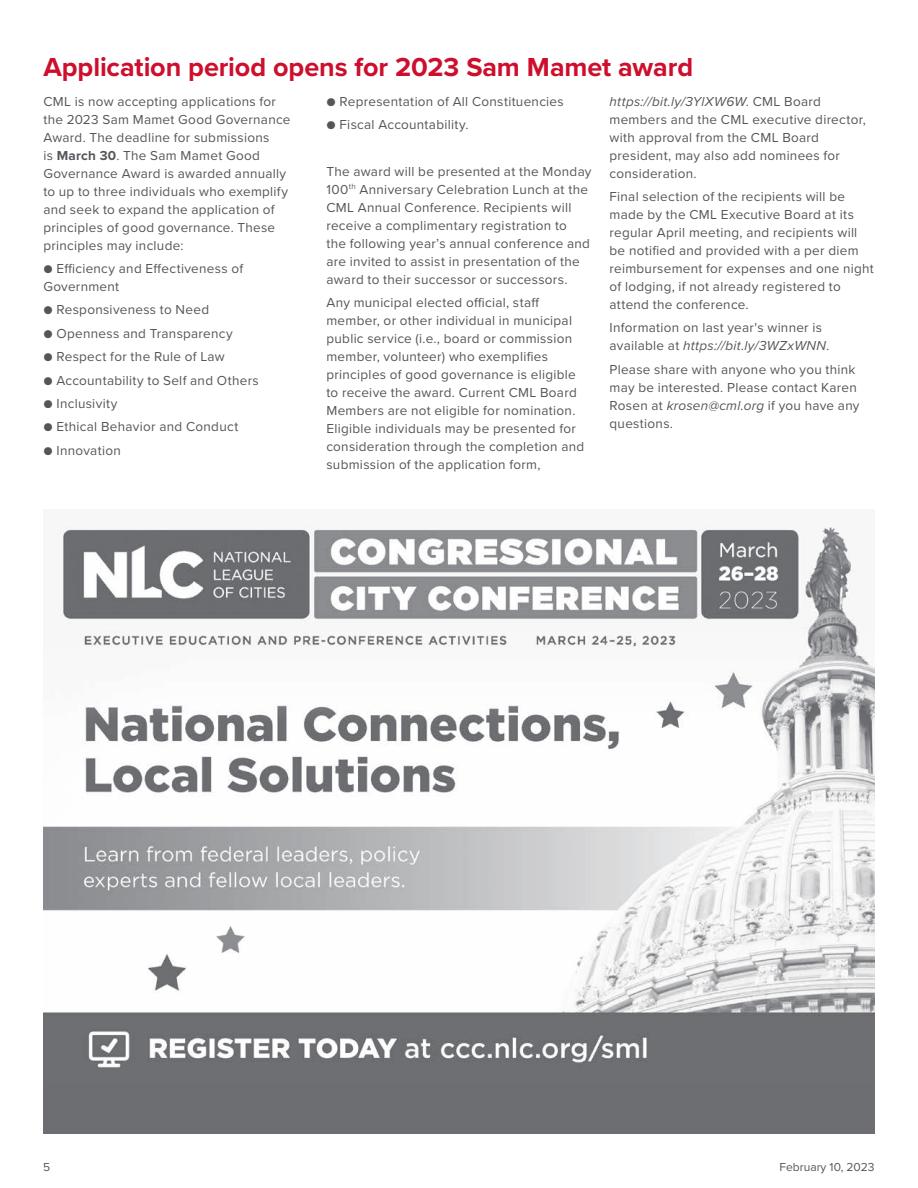
<style>
.page{position:relative;width:918px;height:1188px;background:#fff}
.page>*{position:absolute;margin:0;border:0;box-sizing:border-box;transform-origin:0 0}
.t1{font:700 27px "Proxima Nova";letter-spacing:-.005em;color:#ce0e2d}
.t2{font:13.5px/18px "Proxima Nova";letter-spacing:.02em;color:#54565a}
.t3{font:12px "Proxima Nova";color:#54565a}
.s1{font-weight:700}
.s2{font-style:italic}
</style>
<div class="page">
<div style="left:43px;top:1013px;width:832px;height:121px;background:#6d6e72"></div>
<img style="left:43px;top:526px;width:832px;height:542px">
<h1 class="t1" style="left:43px;top:47px;width:651px">Application period opens for 2023 Sam Mamet award</h1>
<p class="t2" style="left:43px;top:92px;width:249px">CML is now accepting applications for the 2023 Sam Mamet Good Governance Award. The deadline for submissions<br>is <span class="s1">March 30</span>. The Sam Mamet Good Governance Award is awarded annually to up to three individuals who exemplify and seek to expand the application of principles of good governance. These principles may include:</p>
<p class="t2" style="left:43px;top:259px;width:201px">● Efficiency and Effectiveness of<br>Government</p>
<p class="t2" style="left:43px;top:300px;width:167px">● Responsiveness to Need</p>
<p class="t2" style="left:43px;top:324px;width:191px">● Openness and Transparency</p>
<p class="t2" style="left:43px;top:347px;width:183px">● Respect for the Rule of Law</p>
<p class="t2" style="left:43px;top:370px;width:217px">● Accountability to Self and Others</p>
<p class="t2" style="left:43px;top:394px;width:76px">● Inclusivity</p>
<p class="t2" style="left:43px;top:417px;width:197px">● Ethical Behavior and Conduct</p>
<p class="t2" style="left:43px;top:441px;width:79px">● Innovation</p>
<p class="t2" style="left:326px;top:91px;width:239px">● Representation of All Constituencies</p>
<p class="t2" style="left:326px;top:115px;width:144px">● Fiscal Accountability.</p>
<p class="t2" style="left:326px;top:162px;width:267px">The award will be presented at the Monday 100<sup>th</sup> Anniversary Celebration Lunch at the CML Annual Conference. Recipients will receive a complimentary registration to<br>the following year’s annual conference and are invited to assist in presentation of the award to their successor or successors.</p>
<p class="t2" style="left:326px;top:293px;width:259px">Any municipal elected official, staff member, or other individual in municipal public service (i.e., board or commission member, volunteer) who exemplifies principles of good governance is eligible to receive the award. Current CML Board Members are not eligible for nomination.<br>Eligible individuals may be presented for consideration through the completion and submission of the application form,</p>
<p class="t2" style="left:610px;top:91px;width:258px"><span class="s2">https://bit.ly/3YlXW6W</span>. CML Board members and the CML executive director, with approval from the CML Board president, may also add nominees for consideration.</p>
<p class="t2" style="left:610px;top:187px;width:266px">Final selection of the recipients will be made by the CML Executive Board at its regular April meeting, and recipients will be notified and provided with a per diem reimbursement for expenses and one night of lodging, if not already registered to attend the conference.</p>
<p class="t2" style="left:610px;top:318px;width:221px">Information on last year's winner is available at <span class="s2">https://bit.ly/3WZxWNN</span>.</p>
<p class="t2" style="left:610px;top:360px;width:252px">Please share with anyone who you think may be interested. Please contact Karen<br>Rosen at <span class="s2">krosen@cml.org</span> if you have any questions.</p>
<p class="t3" style="left:43px;top:1158px;width:9px">5</p>
<p class="t3" style="left:780px;top:1158px;width:97px">February 10, 2023</p>
</div>
